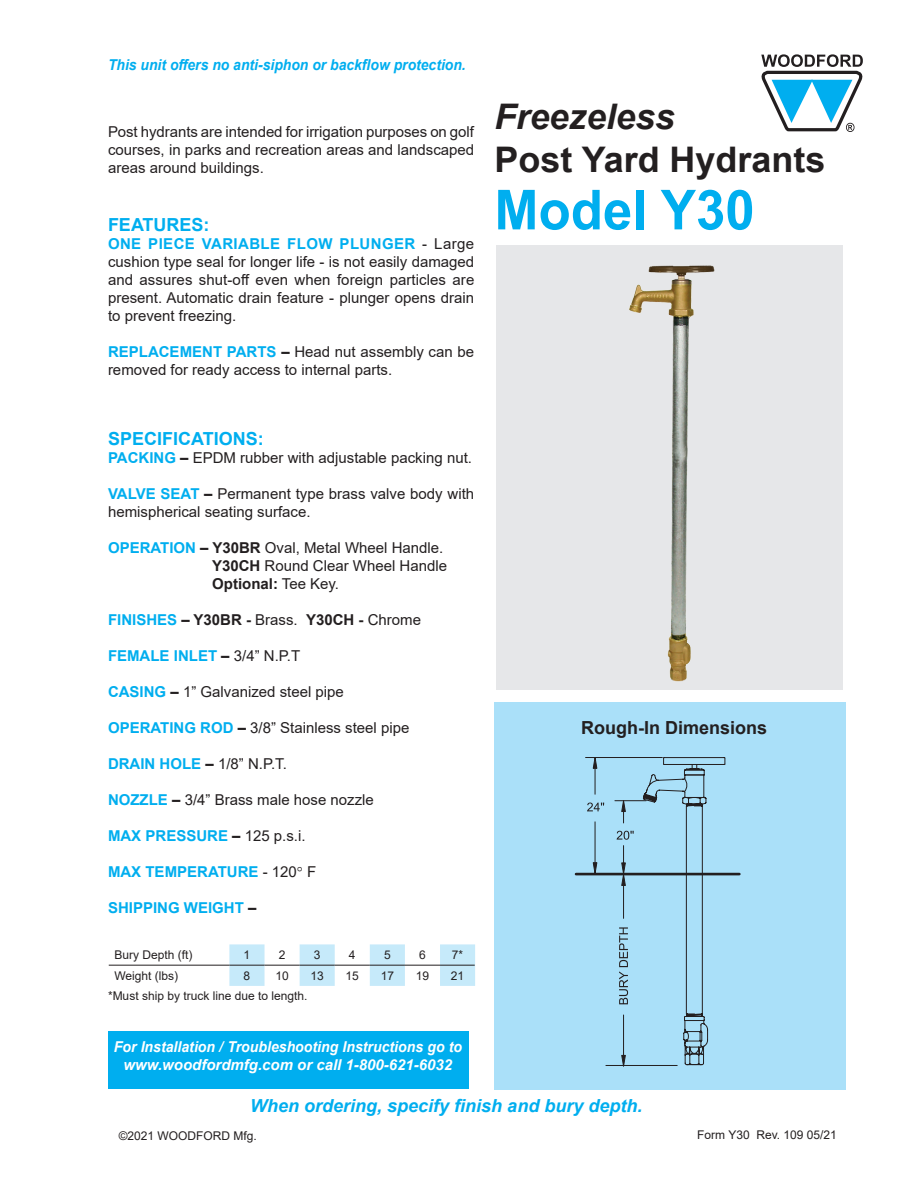
<style>
.page{position:relative;width:918px;height:1188px;background:#fff}
.page>*{position:absolute;margin:0;border:0;box-sizing:border-box;transform-origin:0 0}
.t1{font:700 55.2px "Arial";color:#00aeef;scale:.96 1}
.t2{font:700 35.25px "Arial";color:#231f20}
.t3{font:italic 700 35.25px "Arial";color:#231f20}
.t4{font:italic 700 18px "Arial";color:#00aeef}
.t5{font:700 18px "Arial";color:#00aeef}
.t6{font:700 18px "Arial";color:#231f20}
.t7{font:15px/18px "Arial";color:#231f20;text-align:justify}
.t8{font:700 15px "Arial";color:#00aeef}
.t9{font:700 15px "Arial";color:#231f20}
.t10{font:italic 700 15px "Arial";color:#00aeef;scale:.93 1}
.t11{font:italic 700 15px "Arial";color:#fff;scale:.94 1}
.t12{font:italic 700 15px "Arial";color:#fff}
.Body_Text{font:12px "Arial";color:#231f20}
.s1{font-weight:700;color:#00aeef}
.s2{font-weight:700}
.s3{font-weight:400}
.s4{color:#00aeef}
.s5{color:#231f20}
.s6{font-weight:400;color:#231f20}
</style>
<div class="page">
<div style="left:494px;top:702px;width:351px;height:387px;background:#aae0f9"></div>
<svg style="left:642px;top:757px;width:84px;height:309px"></svg>
<hr style="left:576px;top:873px;width:163px;height:2px;background:#231f20">
<hr style="left:595px;top:822px;width:1px;height:41px;background:#231f20">
<hr style="left:606px;top:1065px;width:71px;height:1px;background:#231f20">
<svg style="left:593px;top:862px;width:4px;height:14px"></svg>
<svg style="left:619px;top:846px;width:9px;height:219px"></svg>
<hr style="left:586px;top:757px;width:76px;height:1px;background:#231f20">
<svg style="left:617px;top:831px;width:17px;height:9px"></svg>
<hr style="left:615px;top:800px;width:31px;height:1px;background:#231f20">
<svg style="left:587px;top:758px;width:39px;height:65px"></svg>
<svg style="left:229px;top:944px;width:246px;height:42px"></svg>
<hr style="left:109px;top:965px;width:120px;height:1px;background:#231f20">
<hr style="left:229px;top:965px;width:36px;height:1px;background:#231f20">
<hr style="left:265px;top:965px;width:35px;height:1px;background:#231f20">
<hr style="left:300px;top:965px;width:35px;height:1px;background:#231f20">
<hr style="left:335px;top:965px;width:35px;height:1px;background:#231f20">
<hr style="left:370px;top:965px;width:35px;height:1px;background:#231f20">
<hr style="left:405px;top:965px;width:35px;height:1px;background:#231f20">
<hr style="left:440px;top:965px;width:35px;height:1px;background:#231f20">
<div style="left:108px;top:1031px;width:360px;height:57px;background:#00aeef"></div>
<svg style="left:761px;top:54px;width:102px;height:78px"></svg>
<div style="left:496px;top:246px;width:347px;height:444px;background:#e6e7e9"></div>
<img style="left:629px;top:265px;width:86px;height:417px">
<p class="t10" style="left:108px;top:55px;width:386px">This unit offers no anti-siphon or backflow protection.</p>
<p class="t7" style="left:108px;top:123px;width:368px">Post hydrants are intended for irrigation purposes on golf courses, in parks and recreation areas and landscaped areas around buildings.</p>
<p class="t5" style="left:108px;top:212px;width:103px">FEATURES:</p>
<p class="t7" style="left:108px;top:235px;width:368px"><span class="s1">ONE PIECE VARIABLE FLOW PLUNGER</span> - Large cushion type seal for longer life - is not easily damaged and assures shut-off even when foreign particles are present. Automatic drain feature - plunger opens drain to prevent freezing.</p>
<p class="t7" style="left:108px;top:343px;width:368px"><span class="s1">REPLACEMENT PARTS</span> <span class="s2">–</span> Head nut assembly can be removed for ready access to internal parts.</p>
<p class="t5" style="left:108px;top:426px;width:157px">SPECIFICATIONS:</p>
<p class="t7" style="left:108px;top:448px;width:366px"><span class="s1">PACKING</span> <span class="s2">–</span> EPDM rubber with adjustable packing nut.</p>
<p class="t7" style="left:108px;top:484px;width:368px"><span class="s1">VALVE SEAT</span> <span class="s2">–</span> Permanent type brass valve body with hemispherical seating surface.</p>
<p class="t7" style="left:108px;top:538px;width:337px"><span class="s1">OPERATION</span> <span class="s2">– Y30BR</span> Oval, Metal Wheel Handle.</p>
<p class="t7" style="left:212px;top:556px;width:237px"><span class="s2">Y30CH</span> Round Clear Wheel Handle</p>
<p class="t9" style="left:212px;top:573px;width:128px">Optional: <span class="s3">Tee Key.</span></p>
<p class="t9" style="left:108px;top:609px;width:315px"><span class="s4">FINISHES</span> – Y30BR - <span class="s3">Brass.</span> Y30CH - <span class="s3">Chrome</span></p>
<p class="t8" style="left:108px;top:645px;width:194px">FEMALE INLET <span class="s5">–</span> <span class="s6">3/4” N.P.T</span></p>
<p class="t7" style="left:108px;top:682px;width:237px"><span class="s1">CASING</span> <span class="s2">–</span> 1” Galvanized steel pipe</p>
<p class="t7" style="left:108px;top:718px;width:303px"><span class="s1">OPERATING ROD</span> <span class="s2">–</span> 3/8” Stainless steel pipe</p>
<p class="t7" style="left:108px;top:754px;width:180px"><span class="s1">DRAIN HOLE</span> <span class="s2">–</span> 1/8” N.P.T.</p>
<p class="t7" style="left:108px;top:790px;width:267px"><span class="s1">NOZZLE</span> <span class="s2">–</span> 3/4” Brass male hose nozzle</p>
<p class="t8" style="left:108px;top:825px;width:199px">MAX PRESSURE <span class="s5">–</span> <span class="s6">125 p.s.i.</span></p>
<p class="t8" style="left:108px;top:861px;width:210px">MAX TEMPERATURE <span class="s6">- 120 F</span></p>
<p class="t8" style="left:108px;top:897px;width:150px">SHIPPING WEIGHT <span class="s5">–</span></p>
<p class="Body_Text" style="left:114px;top:947px;width:80px">Bury Depth (ft)</p>
<p class="Body_Text" style="left:244px;top:947px;width:8px">1</p>
<p class="Body_Text" style="left:279px;top:947px;width:8px">2</p>
<p class="Body_Text" style="left:314px;top:947px;width:8px">3</p>
<p class="Body_Text" style="left:349px;top:947px;width:8px">4</p>
<p class="Body_Text" style="left:384px;top:947px;width:8px">5</p>
<p class="Body_Text" style="left:419px;top:947px;width:8px">6</p>
<p class="Body_Text" style="left:452px;top:947px;width:13px">7*</p>
<p class="Body_Text" style="left:114px;top:967px;width:65px">Weight (lbs)</p>
<p class="Body_Text" style="left:244px;top:967px;width:8px">8</p>
<p class="Body_Text" style="left:275px;top:967px;width:15px">10</p>
<p class="Body_Text" style="left:311px;top:967px;width:15px">13</p>
<p class="Body_Text" style="left:346px;top:967px;width:15px">15</p>
<p class="Body_Text" style="left:381px;top:967px;width:15px">17</p>
<p class="Body_Text" style="left:416px;top:967px;width:15px">19</p>
<p class="Body_Text" style="left:451px;top:967px;width:15px">21</p>
<p class="Body_Text" style="left:108px;top:987px;width:201px">*Must ship by truck line due to length.</p>
<p class="t11" style="left:114px;top:1036px;width:372px">For Installation / Troubleshooting Instructions go to</p>
<p class="t12" style="left:124px;top:1054px;width:330px">www.woodfordmfg.com or call 1-800-621-6032</p>
<p class="t3" style="left:494px;top:94px;width:182px">Freezeless</p>
<p class="t2" style="left:494px;top:135px;width:333px">Post Yard Hydrants</p>
<p class="t1" style="left:494px;top:171px;width:273px">Model Y30</p>
<p class="t6" style="left:581px;top:715px;width:188px">Rough-In Dimensions</p>
<p class="t4" style="left:250px;top:1093px;width:394px">When ordering, specify finish and bury depth.</p>
<p class="Body_Text" style="left:119px;top:1127px;width:140px">©2021 WOODFORD Mfg.</p>
<p class="Body_Text" style="left:697px;top:1127px;width:141px">Form Y30 Rev. 109 05/21</p>
</div>
